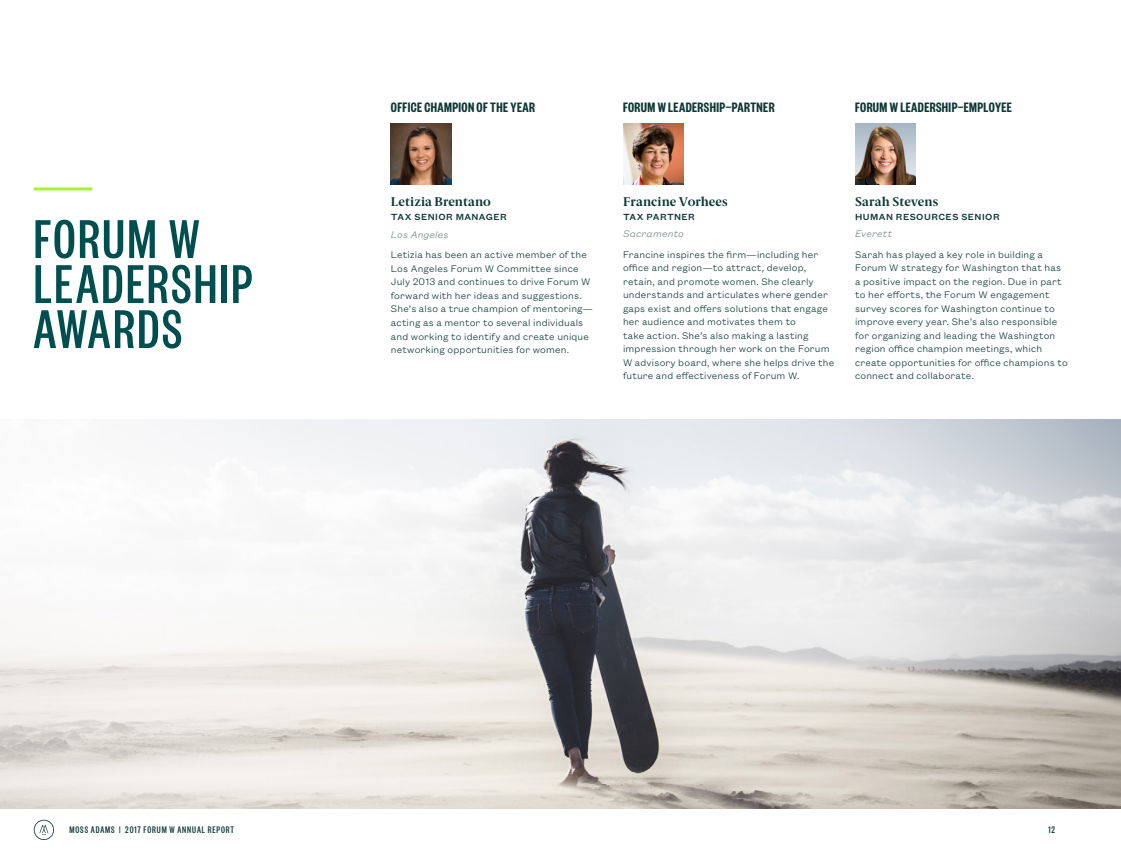
<style>
.page{position:relative;width:1121px;height:851px;background:#fff}
.page>*{position:absolute;margin:0;border:0;box-sizing:border-box;transform-origin:0 0}
.t1{font:500 60px/45px "Founders Grotesk X Cond";letter-spacing:.045em;color:#004f50}
.t2{font:600 15px "Founders Grotesk X Cond";letter-spacing:.025em;color:#0e3837}
.t3{font:700 12.75px "Berlingske Serif";letter-spacing:.015em;color:#0e3837}
.t4{font:300 10.5px/13.5px "Founders Grotesk Text";letter-spacing:.015em;color:#0e3837}
.t5{font:500 10.5px "Founders Grotesk X Cond";letter-spacing:.09em;color:#0e3837}
.t6{font:italic 300 10.5px "Founders Grotesk Text";letter-spacing:.015em;color:#6e8887}
.t7{font:500 9.75px "Founders Grotesk Text";letter-spacing:.045em;color:#0e3837}
</style>
<div class="page">
<svg style="left:34px;top:819px;width:20px;height:21px"></svg>
<img style="left:0;top:420px;width:1120px;height:388px">
<hr style="left:34px;top:187px;width:58px;height:3px;background:#a2f434">
<img style="left:391px;top:123px;width:61px;height:61px">
<img style="left:623px;top:123px;width:60px;height:61px">
<img style="left:855px;top:123px;width:60px;height:61px">
<h1 class="t1" style="left:34px;top:214px;width:220px">FORUM W<br>LEADERSHIP<br>AWARDS</h1>
<h2 class="t2" style="left:391px;top:98px;width:146px">OFFICE CHAMPION OF THE YEAR</h2>
<h2 class="t2" style="left:623px;top:98px;width:153px">FORUM W LEADERSHIP—PARTNER</h2>
<h2 class="t2" style="left:855px;top:98px;width:158px">FORUM W LEADERSHIP—EMPLOYEE</h2>
<p class="t3" style="left:391px;top:191px;width:102px">Letizia Brentano</p>
<p class="t7" style="left:391px;top:210px;width:117px">TAX SENIOR MANAGER</p>
<p class="t6" style="left:391px;top:228px;width:59px">Los Angeles</p>
<p class="t4" style="left:391px;top:247px;width:204px">Letizia has been an active member of the Los Angeles Forum W Committee since July 2013 and continues to drive Forum W forward with her ideas and suggestions.<br>She’s also a true champion of mentoring— acting as a mentor to several individuals and working to identify and create unique networking opportunities for women.</p>
<p class="t3" style="left:623px;top:191px;width:106px">Francine Vorhees</p>
<p class="t7" style="left:623px;top:210px;width:73px">TAX PARTNER</p>
<p class="t6" style="left:623px;top:227px;width:62px">Sacramento</p>
<p class="t4" style="left:623px;top:247px;width:213px">Francine inspires the firm—including her office and region—to attract, develop, retain, and promote women. She clearly understands and articulates where gender gaps exist and offers solutions that engage her audience and motivates them to<br>take action. She’s also making a lasting impression through her work on the Forum W advisory board, where she helps drive the future and effectiveness of Forum W.</p>
<p class="t3" style="left:855px;top:191px;width:84px">Sarah Stevens</p>
<p class="t7" style="left:855px;top:210px;width:146px">HUMAN RESOURCES SENIOR</p>
<p class="t6" style="left:855px;top:227px;width:38px">Everett</p>
<p class="t4" style="left:855px;top:247px;width:214px">Sarah has played a key role in building a Forum W strategy for Washington that has a positive impact on the region. Due in part to her efforts, the Forum W engagement survey scores for Washington continue to improve every year. She’s also responsible for organizing and leading the Washington region office champion meetings, which create opportunities for office champions to connect and collaborate.</p>
<p class="t5" style="left:69px;top:823px;width:166px">MOSS ADAMS | 2017 FORUM W ANNUAL REPORT</p>
<p class="t5" style="left:1048px;top:823px;width:8px">12</p>
</div>
